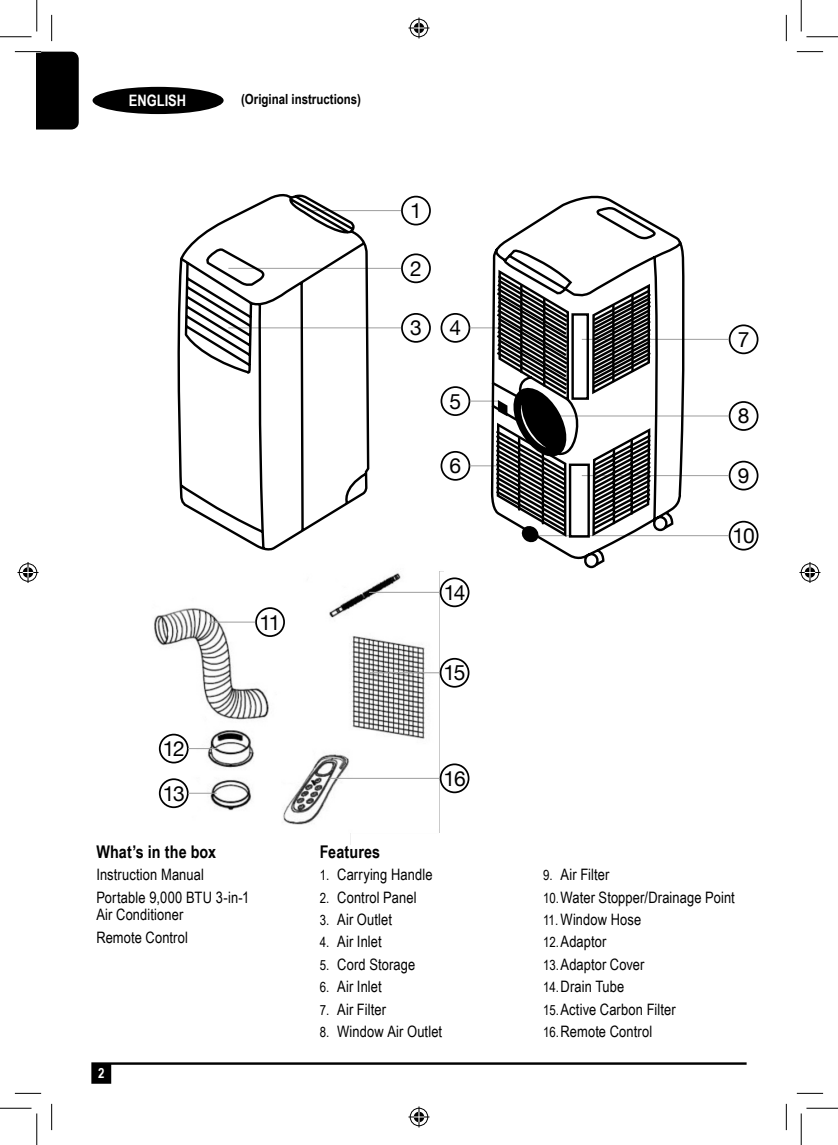
<style>
.page{position:relative;width:838px;height:1145px;background:#fff}
.page>*{position:absolute;margin:0;border:0;box-sizing:border-box;transform-origin:0 0}
.t1{font:21px "Helvetica Neue";letter-spacing:-.06em;color:#000}
.t2{font:700 17.5px "Arial Narrow";letter-spacing:.01em;color:#000}
.t3{font:15.75px/17.5px "Arial Narrow";letter-spacing:.005em;color:#000}
.t4{font:700 15.75px "Arial Narrow";color:#fff}
.t5{font:700 14px "Arial Narrow";color:#000}
.t6{font:700 14px "Arial Narrow";color:#fff}
.s1{font-size:14px}
</style>
<div class="page">
<svg style="left:91px;top:1062px;width:655px;height:22px"></svg>
<div style="left:92px;top:87px;width:131px;height:27px;background:#000;border-radius:50%"></div>
<img style="left:154px;top:571px;width:289px;height:274px">
<div style="left:401px;top:253px;width:30px;height:30px;border:2px solid #000;border-radius:50%"></div>
<hr style="left:228px;top:268px;width:173px;height:1px;background:#9d9d9d">
<div style="left:401px;top:196px;width:30px;height:29px;border:2px solid #000;border-radius:50%"></div>
<hr style="left:307px;top:210px;width:94px;height:1px;background:#9d9d9d">
<div style="left:401px;top:313px;width:30px;height:30px;border:2px solid #000;border-radius:50%"></div>
<hr style="left:228px;top:327px;width:173px;height:1px;background:#9d9d9d">
<div style="left:440px;top:313px;width:30px;height:30px;border:2px solid #000;border-radius:50%"></div>
<div style="left:159px;top:734px;width:30px;height:29px;border:2px solid #000;border-radius:50%"></div>
<svg style="left:188px;top:748px;width:29px;height:1px"></svg>
<div style="left:159px;top:778px;width:30px;height:30px;border:2px solid #000;border-radius:50%"></div>
<svg style="left:188px;top:793px;width:29px;height:1px"></svg>
<div style="left:440px;top:386px;width:30px;height:30px;border:2px solid #000;border-radius:50%"></div>
<div style="left:440px;top:451px;width:30px;height:30px;border:2px solid #000;border-radius:50%"></div>
<div style="left:728px;top:324px;width:30px;height:30px;border:2px solid #000;border-radius:50%"></div>
<hr style="left:581px;top:339px;width:147px;height:1px;background:#9d9d9d">
<div style="left:728px;top:401px;width:30px;height:30px;border:2px solid #000;border-radius:50%"></div>
<hr style="left:553px;top:416px;width:175px;height:1px;background:#9d9d9d">
<div style="left:728px;top:461px;width:30px;height:29px;border:2px solid #000;border-radius:50%"></div>
<hr style="left:581px;top:475px;width:147px;height:1px;background:#9d9d9d">
<div style="left:728px;top:521px;width:30px;height:30px;border:2px solid #000;border-radius:50%"></div>
<hr style="left:522px;top:535px;width:206px;height:1px;background:#9d9d9d">
<div style="left:255px;top:607px;width:30px;height:30px;border:2px solid #000;border-radius:50%"></div>
<hr style="left:209px;top:622px;width:46px;height:1px;background:#9d9d9d">
<div style="left:439px;top:577px;width:30px;height:30px;border:2px solid #000;border-radius:50%"></div>
<hr style="left:369px;top:592px;width:70px;height:1px;background:#9d9d9d">
<div style="left:439px;top:658px;width:30px;height:30px;border:2px solid #000;border-radius:50%"></div>
<hr style="left:369px;top:672px;width:70px;height:1px;background:#9d9d9d">
<div style="left:439px;top:763px;width:30px;height:30px;border:2px solid #000;border-radius:50%"></div>
<hr style="left:329px;top:778px;width:110px;height:1px;background:#9d9d9d">
<svg style="left:492px;top:195px;width:193px;height:374px"></svg>
<svg style="left:469px;top:273px;width:183px;height:269px"></svg>
<svg style="left:177px;top:193px;width:193px;height:358px"></svg>
<svg style="left:15px;top:51px;width:64px;height:79px"></svg>
<svg style="left:796px;top:51px;width:27px;height:1px"></svg>
<svg style="left:15px;top:1093px;width:26px;height:1px"></svg>
<svg style="left:796px;top:1093px;width:27px;height:1px"></svg>
<svg style="left:51px;top:15px;width:1px;height:26px"></svg>
<svg style="left:51px;top:1104px;width:1px;height:26px"></svg>
<svg style="left:786px;top:15px;width:1px;height:26px"></svg>
<svg style="left:786px;top:1104px;width:1px;height:26px"></svg>
<hr style="left:0;top:36px;width:32px;height:1px;background:#000">
<hr style="left:806px;top:36px;width:31px;height:1px;background:#000">
<hr style="left:0;top:1108px;width:32px;height:1px;background:#000">
<hr style="left:806px;top:1108px;width:31px;height:1px;background:#000">
<hr style="left:36px;top:0;width:1px;height:31px;background:#000">
<hr style="left:36px;top:1113px;width:1px;height:32px;background:#000">
<hr style="left:800px;top:0;width:1px;height:31px;background:#000">
<hr style="left:800px;top:1113px;width:1px;height:32px;background:#000">
<svg style="left:408px;top:18px;width:21px;height:21px"></svg>
<svg style="left:408px;top:1106px;width:21px;height:21px"></svg>
<svg style="left:18px;top:562px;width:21px;height:21px"></svg>
<svg style="left:799px;top:562px;width:21px;height:21px"></svg>
<p class="t4" style="left:129px;top:88px;width:59px">ENGLISH</p>
<p class="t5" style="left:241px;top:88px;width:121px">(Original instructions)</p>
<p class="t1" style="left:163px;top:733px;width:24px">12</p>
<p class="t1" style="left:163px;top:778px;width:24px">13</p>
<p class="t1" style="left:259px;top:607px;width:23px">11</p>
<p class="t1" style="left:410px;top:195px;width:13px">1</p>
<p class="t1" style="left:410px;top:253px;width:13px">2</p>
<p class="t1" style="left:410px;top:313px;width:13px">3</p>
<p class="t1" style="left:449px;top:313px;width:13px">4</p>
<p class="t1" style="left:449px;top:386px;width:13px">5</p>
<p class="t1" style="left:449px;top:451px;width:13px">6</p>
<p class="t1" style="left:443px;top:577px;width:23px">14</p>
<p class="t1" style="left:443px;top:658px;width:24px">15</p>
<p class="t1" style="left:443px;top:763px;width:24px">16</p>
<p class="t2" style="left:96px;top:838px;width:121px">What’s in the box</p>
<p class="t3" style="left:96px;top:865px;width:109px">Instruction Manual</p>
<p class="t3" style="left:96px;top:888px;width:154px">Portable 9,000 BTU 3-in-1<br>Air Conditioner</p>
<p class="t3" style="left:96px;top:928px;width:93px">Remote Control</p>
<p class="t6" style="left:98px;top:1063px;width:8px">2</p>
<p class="t2" style="left:320px;top:838px;width:62px">Features</p>
<p class="t3" style="left:320px;top:865px;width:114px"><span class="s1">1.</span> Carrying Handle</p>
<p class="t3" style="left:320px;top:888px;width:98px"><span class="s1">2.</span> Control Panel</p>
<p class="t3" style="left:320px;top:910px;width:74px"><span class="s1">3.</span> Air Outlet</p>
<p class="t3" style="left:320px;top:933px;width:63px"><span class="s1">4.</span> Air Inlet</p>
<p class="t3" style="left:320px;top:955px;width:97px"><span class="s1">5.</span> Cord Storage</p>
<p class="t3" style="left:320px;top:977px;width:63px"><span class="s1">6.</span> Air Inlet</p>
<p class="t3" style="left:320px;top:1000px;width:68px"><span class="s1">7.</span> Air Filter</p>
<p class="t3" style="left:320px;top:1022px;width:124px"><span class="s1">8.</span> Window Air Outlet</p>
<p class="t1" style="left:737px;top:324px;width:13px">7</p>
<p class="t1" style="left:737px;top:401px;width:13px">8</p>
<p class="t1" style="left:737px;top:460px;width:13px">9</p>
<p class="t1" style="left:732px;top:521px;width:24px">10</p>
<p class="t3" style="left:543px;top:865px;width:68px"><span class="s1">9.</span> Air Filter</p>
<p class="t3" style="left:543px;top:888px;width:193px"><span class="s1">10.</span>Water Stopper/Drainage Point</p>
<p class="t3" style="left:543px;top:910px;width:100px"><span class="s1">11.</span> Window Hose</p>
<p class="t3" style="left:543px;top:933px;width:65px"><span class="s1">12.</span>Adaptor</p>
<p class="t3" style="left:543px;top:955px;width:103px"><span class="s1">13.</span>Adaptor Cover</p>
<p class="t3" style="left:543px;top:977px;width:83px"><span class="s1">14.</span>Drain Tube</p>
<p class="t3" style="left:543px;top:1000px;width:134px"><span class="s1">15.</span>Active Carbon Filter</p>
<p class="t3" style="left:543px;top:1022px;width:111px"><span class="s1">16.</span>Remote Control</p>
</div>
